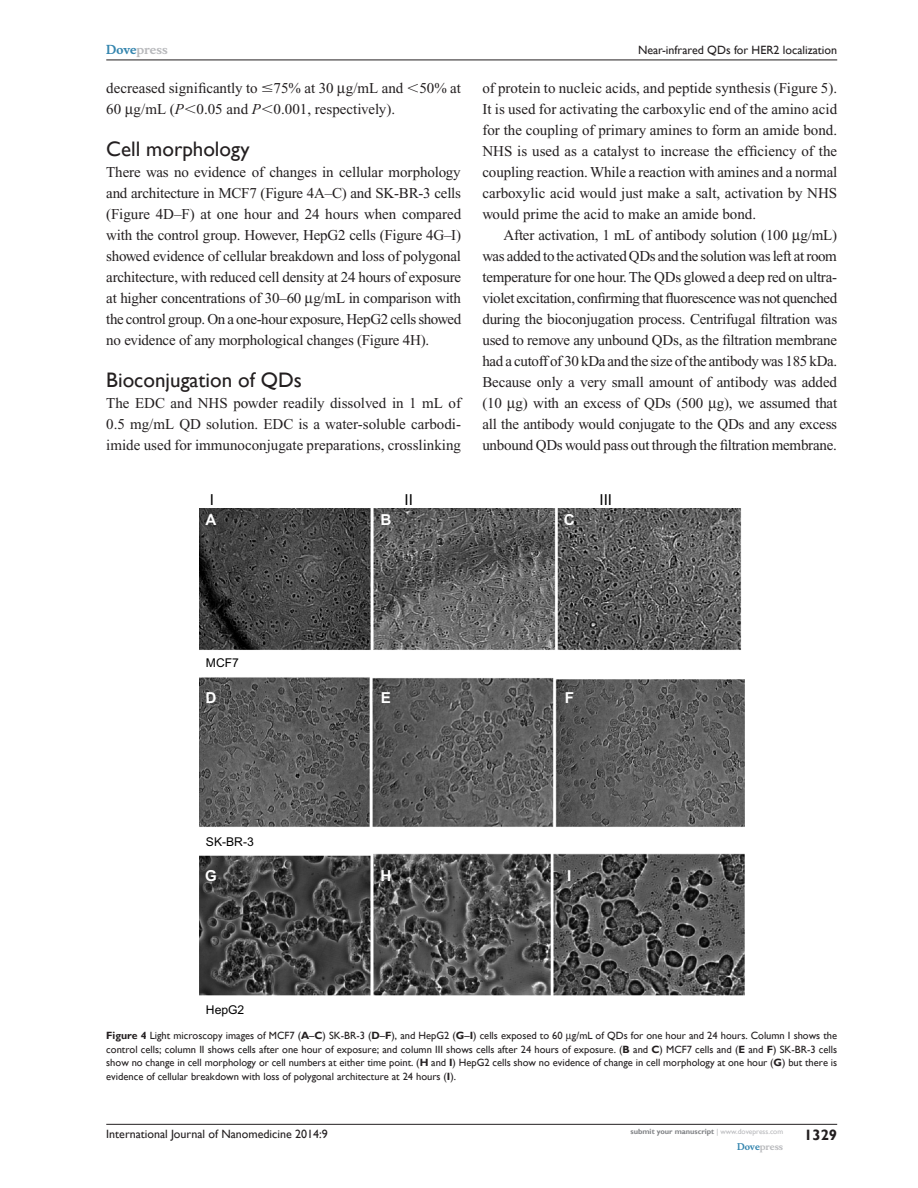
<style>
.page{position:relative;width:918px;height:1188px;background:#fff}
.page>*{position:absolute;margin:0;border:0;box-sizing:border-box;transform-origin:0 0}
.t1{font:21px "Gill Sans";color:#231f20}
.t2{font:700 15.15px "Arial";color:#fff}
.t3{font:15.15px/19.4px "Arial";color:#000}
.TxF{font:15px/21px "Times New Roman";color:#231f20;text-align:justify}
.Tx{font:15px/21px "Times New Roman";letter-spacing:-.015em;color:#231f20;text-align:justify}
.t4{font:700 15px "Gill Sans";color:#231f20}
.t5{font:12.15px "Arial";color:#000}
.t6{font:12px "Gill Sans";color:#231f20}
.t7{font:700 12px "Musee";color:#b8b9bc}
.FC{font:10.5px/13.5px "Gill Sans";color:#231f20;text-align:justify}
.t8{font:700 9px "Musee";color:#b8b9bc}
.t9{font:700 7.5px "Gill Sans";color:#808285}
.s1{color:#3485ae}
.s2{font-family:"Mathematical Pi One"}
.s3{font-style:italic}
.s4{font-weight:700;color:#fff}
.s5{font-weight:700}
.s6{font-weight:400;color:#b8b9bc}
</style>
<div class="page">
<hr style="left:106px;top:1124px;width:731px;height:1px;background:#231f20">
<hr style="left:106px;top:60px;width:731px;height:1px;background:#231f20">
<img style="left:199px;top:508px;width:546px;height:488px">
<p class="t7" style="left:106px;top:43px;width:63px"><span class="s1">Dove</span>press</p>
<p class="TxF" style="left:106px;top:77px;width:356px">decreased significantly to <span class="s2">#</span>75% at 30 g/mL and <span class="s2">,</span>50% at<br>60 g/mL (<span class="s3">P</span><span class="s2">,</span>0.05 and <span class="s3">P</span><span class="s2">,</span>0.001, respectively).</p>
<h2 class="t1" style="left:106px;top:136px;width:145px">Cell morphology</h2>
<p class="TxF" style="left:106px;top:161px;width:356px">There was no evidence of changes in cellular morphology and architecture in MCF7 (Figure 4A–C) and SK-BR-3 cells (Figure 4D–F) at one hour and 24 hours when compared with the control group. However, HepG2 cells (Figure 4G–I) showed evidence of cellular breakdown and loss of polygonal architecture, with reduced cell density at 24 hours of exposure at higher concentrations of 30–60 g/mL in comparison with the control group. On a one-hour exposure, HepG2 cells showed no evidence of any morphological changes (Figure 4H).</p>
<h2 class="t1" style="left:106px;top:367px;width:197px">Bioconjugation of QDs</h2>
<p class="TxF" style="left:106px;top:392px;width:356px">The EDC and NHS powder readily dissolved in 1 mL of 0.5 mg/mL QD solution. EDC is a water-soluble carbodi&shy;imide used for immunoconjugate preparations, crosslinking</p>
<p class="t6" style="left:638px;top:43px;width:201px">Near-infrared QDs for HER2 localization</p>
<p class="TxF" style="left:482px;top:77px;width:357px">of protein to nucleic acids, and peptide synthesis (Figure 5).<br>It is used for activating the carboxylic end of the amino acid for the coupling of primary amines to form an amide bond.<br>NHS is used as a catalyst to increase the efficiency of the coupling reaction. While a reaction with amines and a normal carboxylic acid would just make a salt, activation by NHS would prime the acid to make an amide bond.</p>
<p class="Tx" style="left:482px;top:224px;width:356px;text-indent:21px">After activation, 1 mL of antibody solution (100 g/mL) was added to the activated QDs and the solution was left at room temperature for one hour. The QDs glowed a deep red on ultra&shy;violet excitation, confirming that fluorescence was not quenched during the bioconjugation process. Centrifugal filtration was used to remove any unbound QDs, as the filtration membrane had a cutoff of 30 kDa and the size of the antibody was 185 kDa.<br>Because only a very small amount of antibody was added (10 g) with an excess of QDs (500 g), we assumed that all the antibody would conjugate to the QDs and any excess unbound QDs would pass out through the filtration membrane.</p>
<p class="t3" style="left:206px;top:491px;width:12px">I<br><span class="s4">A</span></p>
<p class="t5" style="left:206px;top:655px;width:34px">MCF7</p>
<p class="t2" style="left:206px;top:688px;width:12px">D</p>
<p class="t5" style="left:206px;top:835px;width:49px">SK-BR-3</p>
<p class="t3" style="left:405px;top:491px;width:10px">II</p>
<p class="t3" style="left:600px;top:491px;width:14px">III</p>
<p class="t2" style="left:381px;top:510px;width:12px">B</p>
<p class="t2" style="left:564px;top:510px;width:12px">C</p>
<p class="t2" style="left:381px;top:688px;width:12px">E</p>
<p class="t2" style="left:565px;top:688px;width:11px">F</p>
<p class="t2" style="left:205px;top:867px;width:13px">G</p>
<p class="t2" style="left:381px;top:867px;width:12px">H</p>
<p class="t2" style="left:567px;top:867px;width:6px">I</p>
<p class="t5" style="left:206px;top:1003px;width:40px">HepG2</p>
<p class="FC" style="left:106px;top:1029px;width:732px"><span class="s5">Figure 4</span> Light microscopy images of MCF7 (<span class="s5">A</span>–<span class="s5">C</span>) SK-BR-3 (<span class="s5">D</span>–<span class="s5">F</span>), and HepG2 (<span class="s5">G</span>–<span class="s5">I</span>) cells exposed to 60 g/mL of QDs for one hour and 24 hours. Column I shows the control cells; column II shows cells after one hour of exposure; and column III shows cells after 24 hours of exposure. (<span class="s5">B</span> and <span class="s5">C</span>) MCF7 cells and (<span class="s5">E</span> and <span class="s5">F</span>) SK-BR-3 cells show no change in cell morphology or cell numbers at either time point. (<span class="s5">H</span> and <span class="s5">I</span>) HepG2 cells show no evidence of change in cell morphology at one hour (<span class="s5">G</span>) but there is evidence of cellular breakdown with loss of polygonal architecture at 24 hours (<span class="s5">I</span>).</p>
<p class="t6" style="left:106px;top:1127px;width:223px">International Journal of Nanomedicine 2014:9</p>
<p class="t9" style="left:631px;top:1127px;width:154px">submit your manuscript <span class="s6">| www.dovepress.com</span></p>
<p class="t8" style="left:737px;top:1141px;width:48px"><span class="s1">Dove</span>press</p>
<p class="t4" style="left:804px;top:1126px;width:35px">1329</p>
</div>
